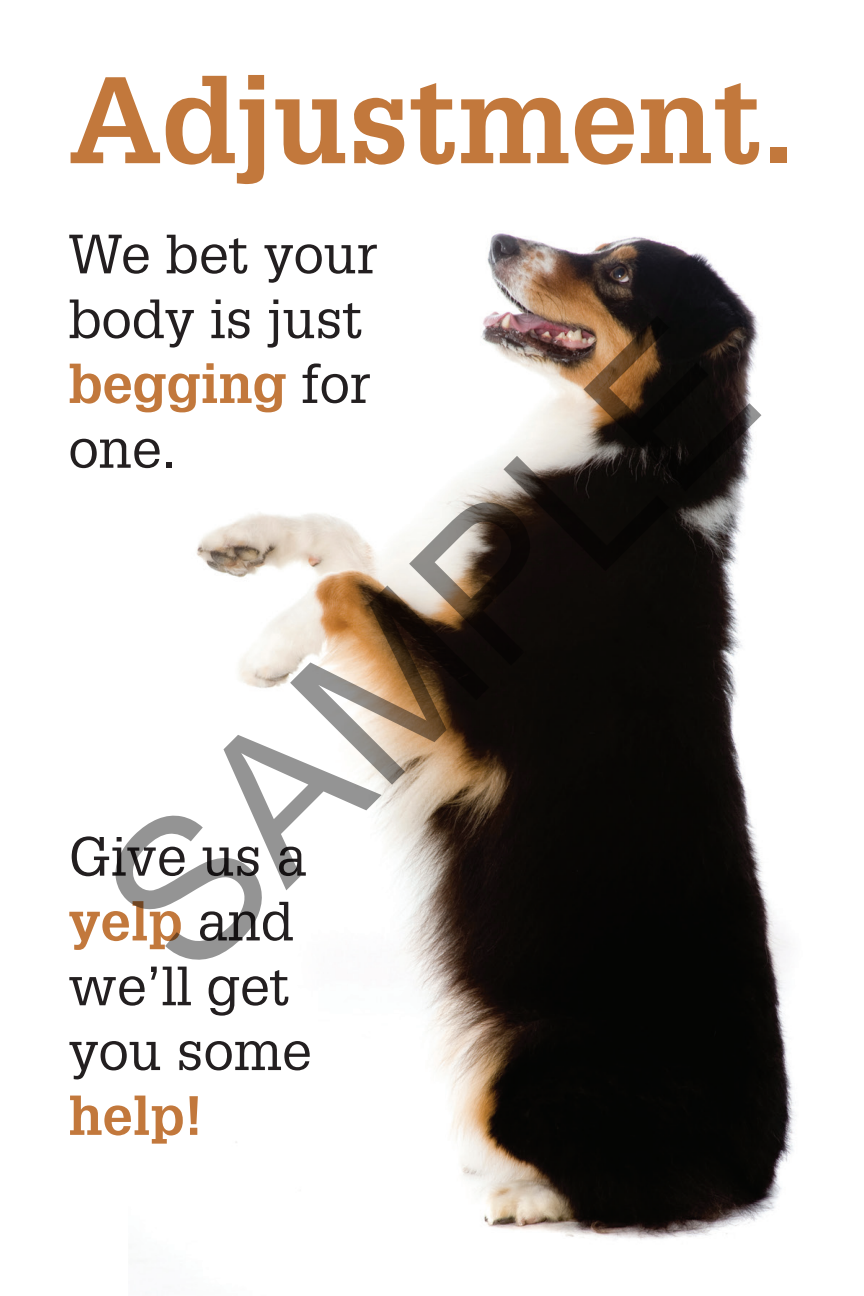
<style>
.page{position:relative;width:864px;height:1296px;background:#fff}
.page>*{position:absolute;margin:0;border:0;box-sizing:border-box;transform-origin:0 0}
.t1{font:201.3px "Arial";color:rgb(0 0 0/.42)}
.t2{font:700 120px "Glypha";color:#c2783c}
.t3{font:54px/64.8px "Glypha";color:#231f20}
.t4{font:700 54px "Glypha";color:#c2783c}
.s1{font-weight:700;color:#c2783c}
</style>
<div class="page">
<img style="left:196px;top:233px;width:600px;height:1007px">
<h2 class="t2" style="left:69px;top:45px;width:728px">Adjustment.</h2>
<p class="t3" style="left:69px;top:220px;width:311px">We bet your body is just <span class="s1">begging</span> for one.</p>
<h1 class="t1" style="left:43px;top:837px;width:818px;rotate:-45deg">SAMPLE</h1>
<p class="t3" style="left:69px;top:823px;width:245px">Give us a <span class="s1">yelp</span> and we’ll get you some</p>
<p class="t4" style="left:69px;top:1082px;width:136px">help!</p>
</div>
